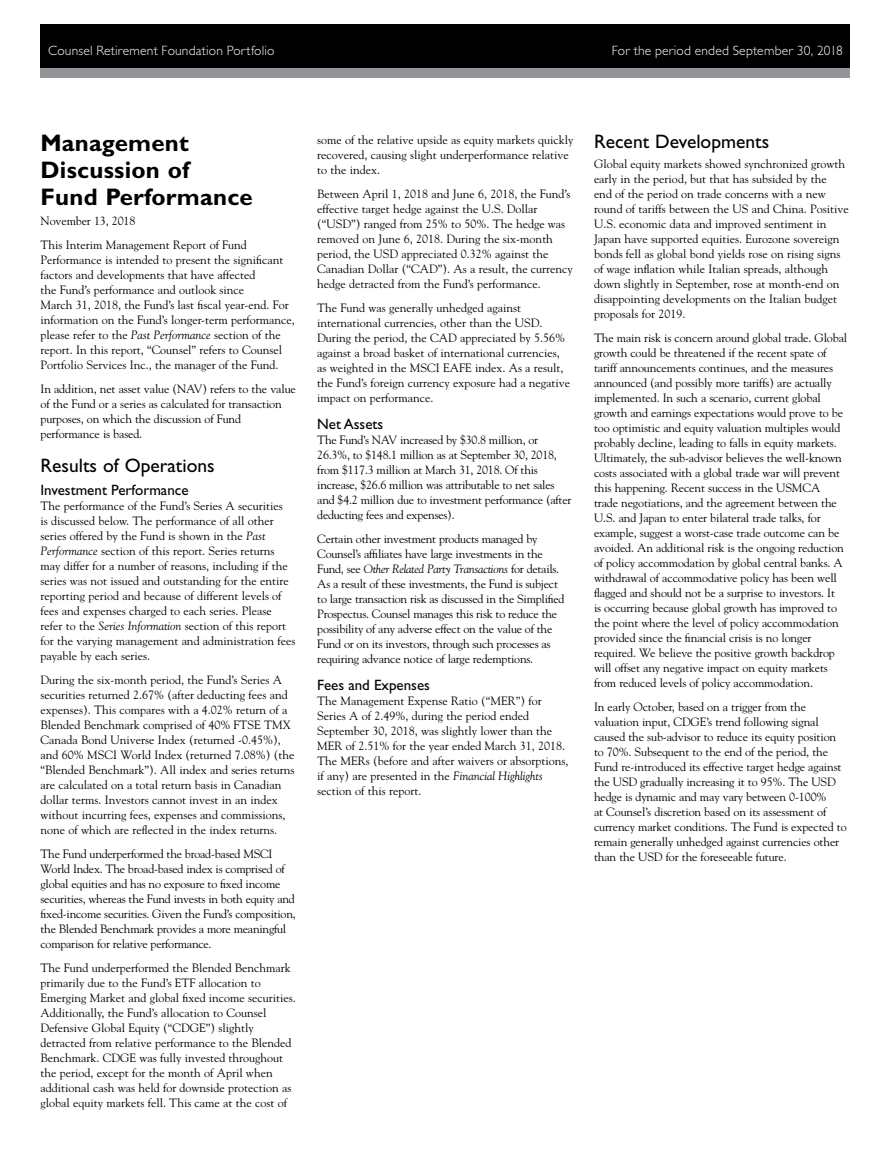
<style>
.page{position:relative;width:891px;height:1161px;background:#fff}
.page>*{position:absolute;margin:0;border:0;box-sizing:border-box;transform-origin:0 0}
.Head_with_date{font:700 24px/27px "Gill Sans Std";letter-spacing:.01em;color:#000}
.Subhead_Bold{font:19.5px "Gill Sans Std";color:#000}
.Subhead_with_date{font:19.5px "Gill Sans Std";color:#000}
._2nd_Subhead{font:15px "Gill Sans Std";color:#000}
.SCOTT_Master_Page_he{font:300 13.5px "Gill Sans Std";letter-spacing:.015em;color:#fff}
.Body_Copy{font:12px/15px "Goudy Std";color:#000}
.Body_Copy-2{font:12px/15px "Goudy Std";letter-spacing:-.02em;color:#000}
.s1{font-style:italic}
</style>
<div class="page">
<div style="left:40px;top:24px;width:810px;height:52px;background:#000"></div>
<div style="left:40px;top:68px;width:810px;height:10px;background:#939598"></div>
<p class="SCOTT_Master_Page_he" style="left:48px;top:43px;width:228px">Counsel Retirement Foundation Portfolio</p>
<p class="SCOTT_Master_Page_he" style="left:612px;top:43px;width:233px">For the period ended September 30, 2018</p>
<p class="Head_with_date" style="left:40px;top:130px;width:214px">Management<br>Discussion of<br>Fund Performance</p>
<p class="Body_Copy" style="left:40px;top:213px;width:97px">November 13, 2018</p>
<p class="Body_Copy" style="left:40px;top:237px;width:256px">This Interim Management Report of Fund Performance is intended to present the significant factors and developments that have affected<br>the Fund’s performance and outlook since<br>March 31, 2018, the Fund’s last fiscal year-end. For information on the Fund’s longer-term performance, please refer to the <span class="s1">Past Performance</span> section of the report. In this report, “Counsel” refers to Counsel Portfolio Services Inc., the manager of the Fund.</p>
<p class="Body_Copy" style="left:40px;top:381px;width:257px">In addition, net asset value (NAV) refers to the value of the Fund or a series as calculated for transaction purposes, on which the discussion of Fund performance is based.</p>
<p class="Subhead_Bold" style="left:40px;top:454px;width:176px">Results of Operations</p>
<p class="_2nd_Subhead" style="left:40px;top:481px;width:150px">Investment Performance</p>
<p class="Body_Copy" style="left:40px;top:498px;width:257px">The performance of the Fund’s Series A securities<br>is discussed below. The performance of all other series offered by the Fund is shown in the <span class="s1">Past Performance</span> section of this report. Series returns may differ for a number of reasons, including if the series was not issued and outstanding for the entire reporting period and because of different levels of fees and expenses charged to each series. Please refer to the <span class="s1">Series Information</span> section of this report for the varying management and administration fees payable by each series.</p>
<p class="Body_Copy" style="left:40px;top:672px;width:256px">During the six-month period, the Fund’s Series A securities returned 2.67% (after deducting fees and expenses). This compares with a 4.02% return of a Blended Benchmark comprised of 40% FTSE TMX Canada Bond Universe Index (returned -0.45%), and 60% MSCI World Index (returned 7.08%) (the “Blended Benchmark”). All index and series returns are calculated on a total return basis in Canadian dollar terms. Investors cannot invest in an index without incurring fees, expenses and commissions, none of which are reflected in the index returns.</p>
<p class="Body_Copy-2" style="left:40px;top:846px;width:257px">The Fund underperformed the broad-based MSCI World Index. The broad-based index is comprised of global equities and has no exposure to fixed income securities, whereas the Fund invests in both equity and fixed-income securities. Given the Fund’s composition, the Blended Benchmark provides a more meaningful comparison for relative performance.</p>
<p class="Body_Copy" style="left:40px;top:960px;width:257px">The Fund underperformed the Blended Benchmark primarily due to the Fund’s ETF allocation to Emerging Market and global fixed income securities.<br>Additionally, the Fund’s allocation to Counsel Defensive Global Equity (“CDGE”) slightly detracted from relative performance to the Blended Benchmark. CDGE was fully invested throughout the period, except for the month of April when additional cash was held for downside protection as global equity markets fell. This came at the cost of</p>
<p class="Body_Copy" style="left:317px;top:132px;width:258px">some of the relative upside as equity markets quickly recovered, causing slight underperformance relative to the index.</p>
<p class="Body_Copy" style="left:317px;top:186px;width:257px">Between April 1, 2018 and June 6, 2018, the Fund’s effective target hedge against the U.S. Dollar (“USD”) ranged from 25% to 50%. The hedge was removed on June 6, 2018. During the six-month period, the USD appreciated 0.32% against the Canadian Dollar (“CAD”). As a result, the currency hedge detracted from the Fund’s performance.</p>
<p class="Body_Copy" style="left:317px;top:300px;width:255px">The Fund was generally unhedged against international currencies, other than the USD.<br>During the period, the CAD appreciated by 5.56% against a broad basket of international currencies, as weighted in the MSCI EAFE index. As a result, the Fund’s foreign currency exposure had a negative impact on performance.</p>
<p class="_2nd_Subhead" style="left:317px;top:415px;width:68px">Net Assets</p>
<p class="Body_Copy-2" style="left:317px;top:432px;width:256px">The Fund’s NAV increased by $30.8 million, or 26.3%, to $148.1 million as at September 30, 2018, from $117.3 million at March 31, 2018. Of this increase, $26.6 million was attributable to net sales and $4.2 million due to investment performance (after deducting fees and expenses).</p>
<p class="Body_Copy-2" style="left:317px;top:531px;width:249px">Certain other investment products managed by Counsel’s affiliates have large investments in the Fund, see <span class="s1">Other Related Party Transactions</span> for details.<br>As a result of these investments, the Fund is subject to large transaction risk as discussed in the Simplified Prospectus. Counsel manages this risk to reduce the possibility of any adverse effect on the value of the Fund or on its investors, through such processes as requiring advance notice of large redemptions.</p>
<p class="_2nd_Subhead" style="left:317px;top:676px;width:114px">Fees and Expenses</p>
<p class="Body_Copy" style="left:317px;top:693px;width:253px">The Management Expense Ratio (“MER”) for Series A of 2.49%, during the period ended September 30, 2018, was slightly lower than the MER of 2.51% for the year ended March 31, 2018.<br>The MERs (before and after waivers or absorptions, if any) are presented in the <span class="s1">Financial Highlights </span>section of this report.</p>
<p class="Subhead_with_date" style="left:594px;top:131px;width:177px">Recent Developments</p>
<p class="Body_Copy" style="left:594px;top:156px;width:256px">Global equity markets showed synchronized growth early in the period, but that has subsided by the<br>end of the period on trade concerns with a new round of tariffs between the US and China. Positive U.S. economic data and improved sentiment in Japan have supported equities. Eurozone sovereign bonds fell as global bond yields rose on rising signs of wage inflation while Italian spreads, although down slightly in September, rose at month-end on disappointing developments on the Italian budget proposals for 2019.</p>
<p class="Body_Copy" style="left:594px;top:330px;width:255px">The main risk is concern around global trade. Global growth could be threatened if the recent spate of tariff announcements continues, and the measures announced (and possibly more tariffs) are actually implemented. In such a scenario, current global growth and earnings expectations would prove to be too optimistic and equity valuation multiples would probably decline, leading to falls in equity markets.<br>Ultimately, the sub-advisor believes the well-known costs associated with a global trade war will prevent this happening. Recent success in the USMCA trade negotiations, and the agreement between the U.S. and Japan to enter bilateral trade talks, for example, suggest a worst-case trade outcome can be avoided. An additional risk is the ongoing reduction of policy accommodation by global central banks. A withdrawal of accommodative policy has been well flagged and should not be a surprise to investors. It<br>is occurring because global growth has improved to the point where the level of policy accommodation provided since the financial crisis is no longer required. We believe the positive growth backdrop will offset any negative impact on equity markets from reduced levels of policy accommodation.</p>
<p class="Body_Copy" style="left:594px;top:699px;width:254px">In early October, based on a trigger from the valuation input, CDGE’s trend following signal caused the sub-advisor to reduce its equity position to 70%. Subsequent to the end of the period, the Fund re-introduced its effective target hedge against the USD gradually increasing it to 95%. The USD hedge is dynamic and may vary between 0-100%<br>at Counsel’s discretion based on its assessment of currency market conditions. The Fund is expected to remain generally unhedged against currencies other than the USD for the foreseeable future.</p>
</div>
